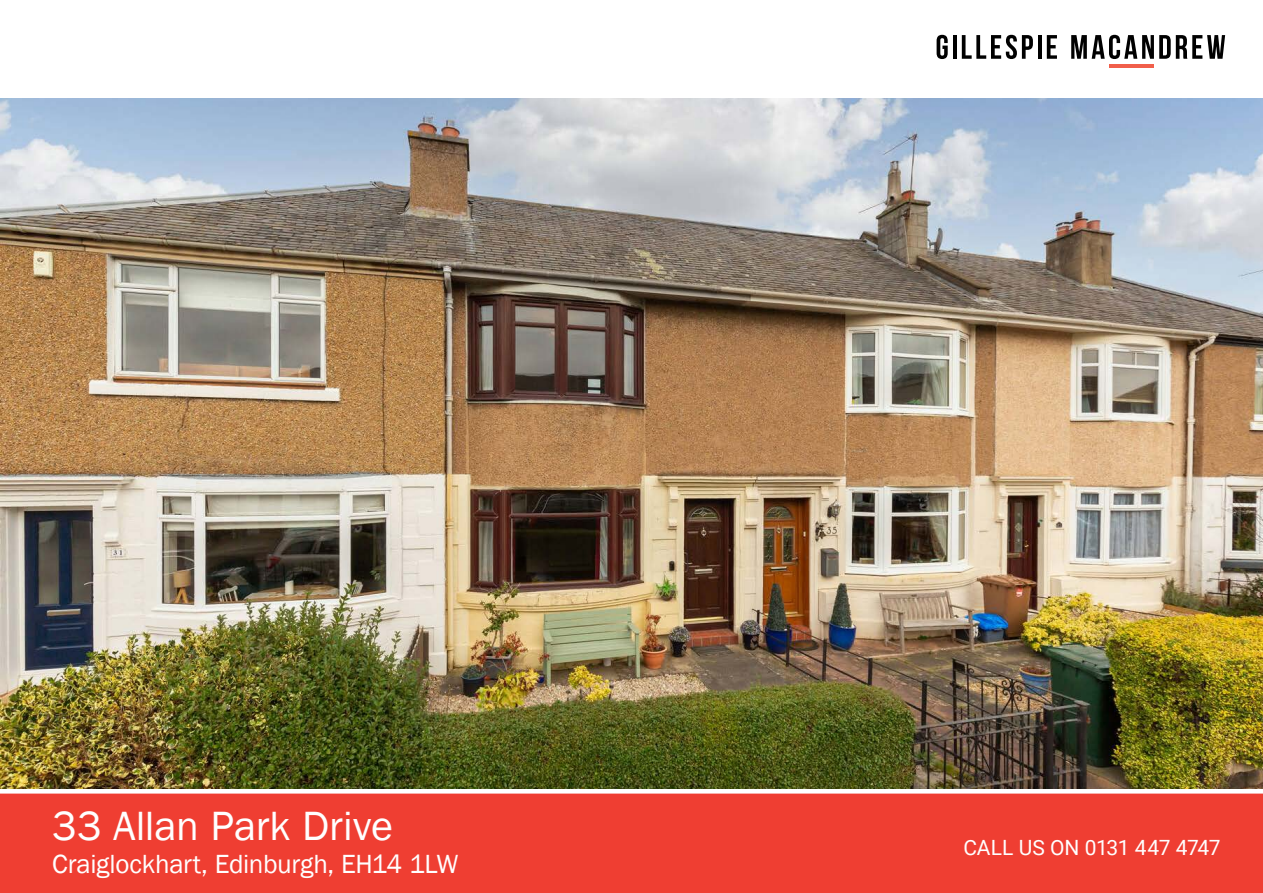
<style>
.page{position:relative;width:1263px;height:893px;background:#fff}
.page>*{position:absolute;margin:0;border:0;box-sizing:border-box;transform-origin:0 0}
._1_address{font:42px "Franklin Gothic";color:#fff}
._1_address-2{font:27px "Franklin Gothic";letter-spacing:-.015em;color:#fff}
.t1{font:21px "Roboto";letter-spacing:-.02em;color:#fff}
</style>
<div class="page">
<div style="left:0;top:794px;width:1263px;height:99px;background:#ef3e32"></div>
<img style="left:1px;top:99px;width:1262px;height:690px">
<hr style="left:1109px;top:64px;width:45px;height:4px;background:#f15f4b">
<svg style="left:936px;top:35px;width:12px;height:24px"></svg>
<hr style="left:953px;top:35px;width:3px;height:24px;background:#000">
<svg style="left:962px;top:35px;width:71px;height:24px"></svg>
<hr style="left:1038px;top:35px;width:3px;height:24px;background:#000">
<svg style="left:1047px;top:35px;width:10px;height:24px"></svg>
<svg style="left:1071px;top:35px;width:154px;height:24px"></svg>
<p class="_1_address" style="left:52px;top:799px;width:342px">33 Allan Park Drive</p>
<p class="_1_address-2" style="left:52px;top:847px;width:408px">Craiglockhart, Edinburgh, EH14 1LW</p>
<p class="t1" style="left:963px;top:833px;width:259px">CALL US ON 0131 447 4747</p>
</div>
